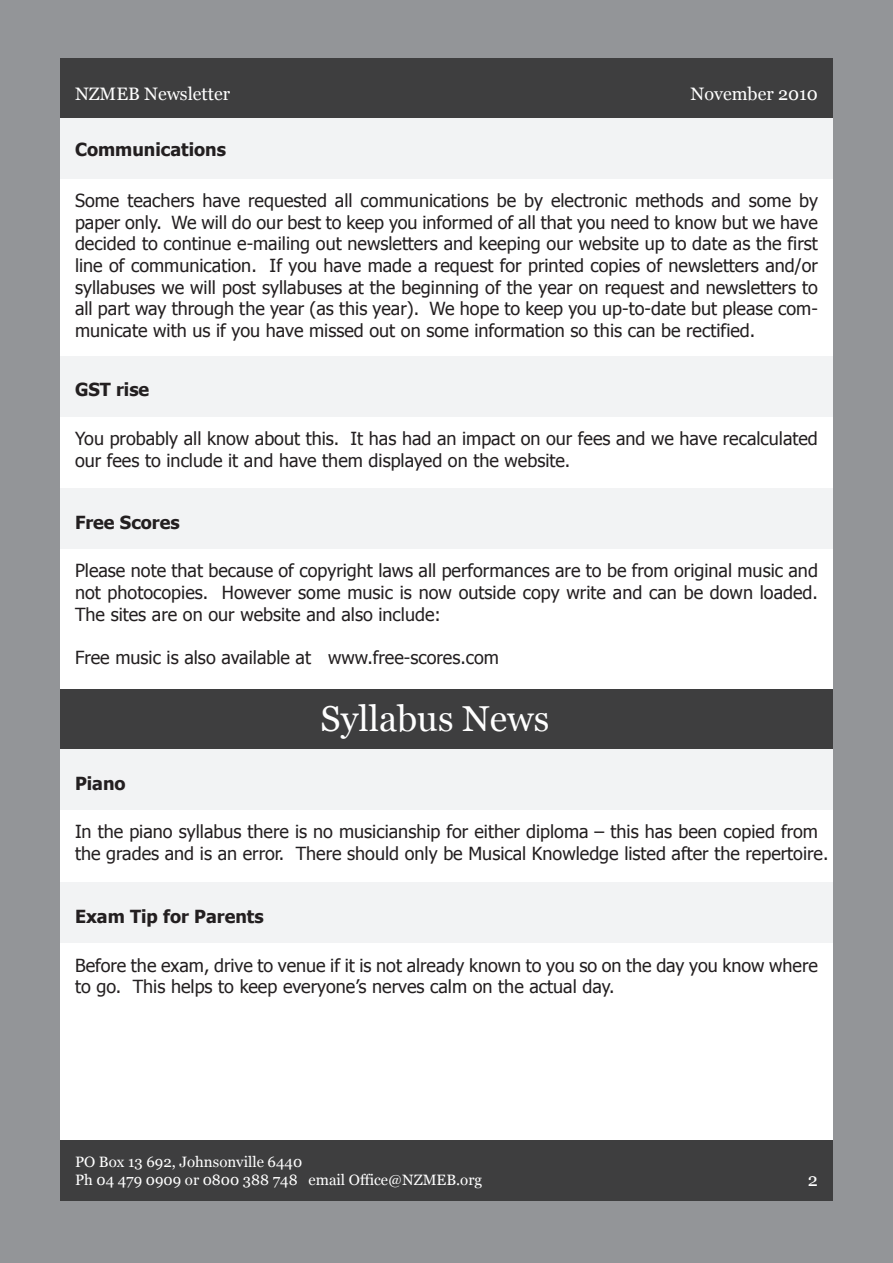
<style>
.page{position:relative;width:893px;height:1263px;background:#939598}
.page>*{position:absolute;margin:0;border:0;box-sizing:border-box;transform-origin:0 0}
.t1{font:36px "Georgia";color:#fff}
.t2{font:18px/21.6px "Tahoma";color:#231f20}
.t3{font:700 18px "Tahoma";color:#231f20}
.t4{font:18px "Georgia";color:#fff}
.t5{font:15px/18px "Georgia";color:#fff}
</style>
<div class="page">
<div style="left:60px;top:59px;width:773px;height:1142px;background:#fff"></div>
<div style="left:60px;top:1141px;width:773px;height:60px;background:#3e3e3f"></div>
<div style="left:60px;top:58px;width:773px;height:60px;background:#3e3e3f"></div>
<div style="left:60px;top:118px;width:773px;height:60px;background:#f2f3f4"></div>
<div style="left:60px;top:356px;width:773px;height:60px;background:#f2f3f4"></div>
<div style="left:60px;top:489px;width:773px;height:60px;background:#f2f3f4"></div>
<div style="left:60px;top:690px;width:773px;height:60px;background:#3e3e3f"></div>
<div style="left:60px;top:750px;width:773px;height:60px;background:#f2f3f4"></div>
<div style="left:60px;top:883px;width:773px;height:60px;background:#f2f3f4"></div>
<p class="t4" style="left:75px;top:83px;width:157px">NZMEB Newsletter</p>
<p class="t4" style="left:691px;top:83px;width:129px">November 2010</p>
<p class="t3" style="left:75px;top:138px;width:153px">Communications</p>
<p class="t2" style="left:75px;top:189px;width:744px;text-align:justify">Some teachers have requested all communications be by electronic methods and some by paper only. We will do our best to keep you informed of all that you need to know but we have decided to continue e-mailing out newsletters and keeping our website up to date as the first line of communication. If you have made a request for printed copies of newsletters and/or syllabuses we will post syllabuses at the beginning of the year on request and newsletters to all part way through the year (as this year). We hope to keep you up-to-date but please com&shy;municate with us if you have missed out on some information so this can be rectified.</p>
<p class="t3" style="left:75px;top:378px;width:76px">GST rise</p>
<p class="t2" style="left:75px;top:427px;width:744px">You probably all know about this. It has had an impact on our fees and we have recalculated our fees to include it and have them displayed on the website.</p>
<p class="t3" style="left:75px;top:511px;width:106px">Free Scores</p>
<p class="t2" style="left:75px;top:559px;width:744px;text-align:justify">Please note that because of copyright laws all performances are to be from original music and not photocopies. However some music is now outside copy write and can be down loaded.<br>The sites are on our website and also include:</p>
<p class="t2" style="left:75px;top:646px;width:426px">Free music is also available at www.free-scores.com</p>
<h1 class="t1" style="left:320px;top:697px;width:230px">Syllabus News</h1>
<p class="t3" style="left:75px;top:772px;width:52px">Piano</p>
<p class="t2" style="left:75px;top:820px;width:755px">In the piano syllabus there is no musicianship for either diploma – this has been copied from the grades and is an error. There should only be Musical Knowledge listed after the repertoire.</p>
<p class="t3" style="left:75px;top:905px;width:190px">Exam Tip for Parents</p>
<p class="t2" style="left:75px;top:954px;width:744px">Before the exam, drive to venue if it is not already known to you so on the day you know where to go. This helps to keep everyone’s nerves calm on the actual day.</p>
<p class="t5" style="left:75px;top:1153px;width:409px">PO Box 13 692, Johnsonville 6440<br>Ph 04 479 0909 or 0800 388 748 email Office@NZMEB.org</p>
<p class="t4" style="left:808px;top:1169px;width:12px">2</p>
</div>
